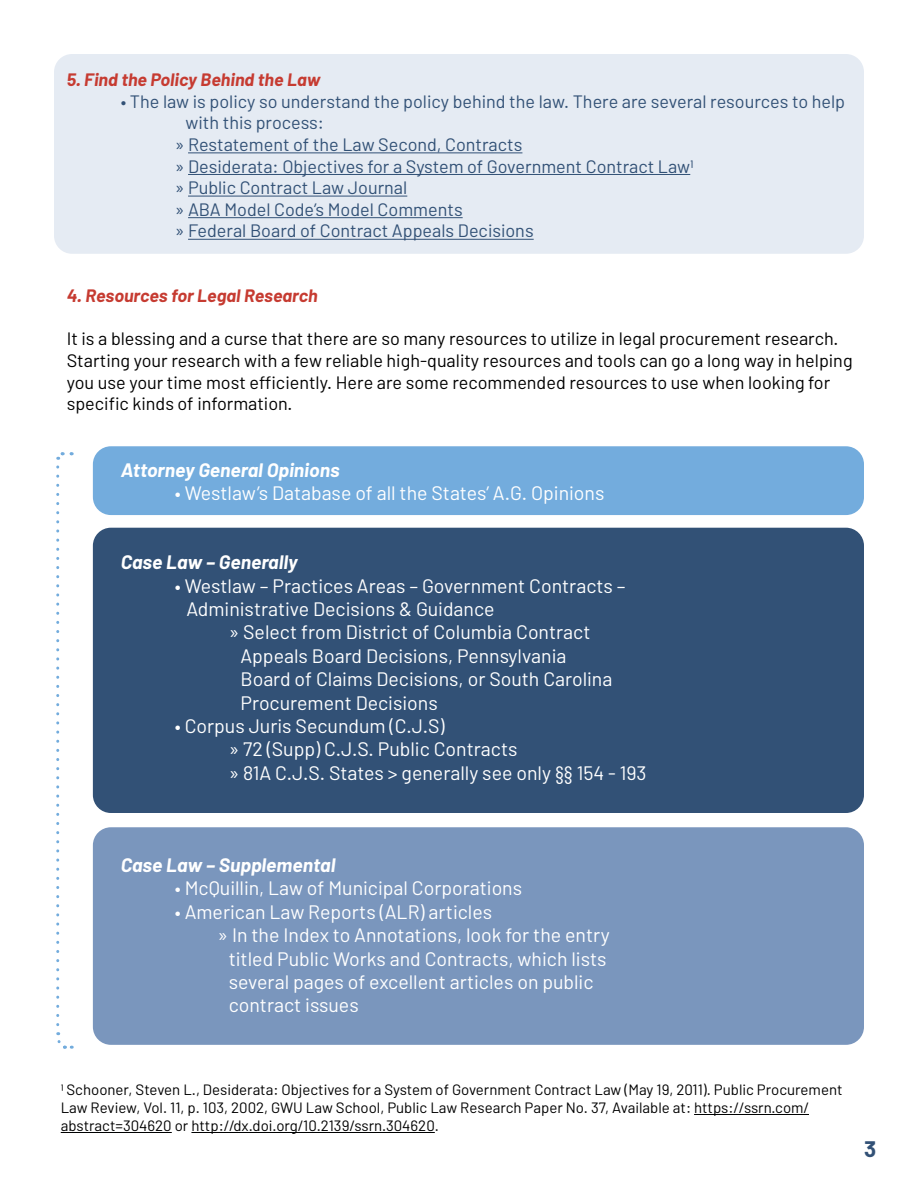
<style>
.page{position:relative;width:918px;height:1188px;background:#fff}
.page>*{position:absolute;margin:0;border:0;box-sizing:border-box;transform-origin:0 0}
.t1{font:700 22.5px "Barlow";color:#325176}
.t2{font:19.5px/23.4px "Barlow";color:#fff}
.t3{font:italic 700 19.5px "Barlow";color:#fff}
.t4{font:18px "Barlow";color:#325176}
.t5{font:18px/21.6px "Barlow";color:#000}
.t6{font:italic 700 18px "Barlow";color:#c63b31}
.t7{font:15px/18px "Barlow";color:#000}
.s1{color:#000101}
</style>
<div class="page">
<div style="left:93px;top:827px;width:771px;height:218px;background:#7a96bd;border-radius:18px"></div>
<div style="left:93px;top:528px;width:771px;height:285px;background:#325176;border-radius:18px"></div>
<div style="left:93px;top:446px;width:771px;height:69px;background:#73acdd;border-radius:18px"></div>
<div style="left:54px;top:54px;width:810px;height:200px;background:#e5ebf3;border-radius:18px"></div>
<hr style="left:188px;top:152px;width:334px;height:1px;background:#325176">
<hr style="left:188px;top:174px;width:502px;height:1px;background:#325176">
<hr style="left:188px;top:196px;width:219px;height:1px;background:#325176">
<hr style="left:188px;top:217px;width:275px;height:1px;background:#325176">
<hr style="left:188px;top:239px;width:346px;height:1px;background:#325176">
<hr style="left:694px;top:1114px;width:115px;height:1px;background:#000101">
<hr style="left:61px;top:1132px;width:111px;height:1px;background:#000101">
<hr style="left:191px;top:1132px;width:244px;height:1px;background:#000101">
<svg style="left:56px;top:1032px;width:16px;height:17px"></svg>
<svg style="left:56px;top:452px;width:16px;height:573px"></svg>
<p class="t6" style="left:67px;top:69px;width:255px">5. Find the Policy Behind the Law</p>
<p class="t4" style="left:121px;top:90px;width:726px">• The law is policy so understand the policy behind the law. There are several resources to help</p>
<p class="t4" style="left:186px;top:112px;width:140px">with this process:</p>
<p class="t4" style="left:175px;top:133px;width:349px">» Restatement of the Law Second, Contracts</p>
<p class="t4" style="left:175px;top:155px;width:520px">» Desiderata: Objectives for a System of Government Contract Law1</p>
<p class="t4" style="left:175px;top:177px;width:234px">» Public Contract Law Journal</p>
<p class="t4" style="left:175px;top:198px;width:289px">» ABA Model Code’s Model Comments</p>
<p class="t4" style="left:175px;top:220px;width:360px">» Federal Board of Contract Appeals Decisions</p>
<p class="t6" style="left:67px;top:285px;width:252px">4. Resources for Legal Research</p>
<p class="t5" style="left:67px;top:328px;width:787px">It is a blessing and a curse that there are so many resources to utilize in legal procurement research.<br>Starting your research with a few reliable high-quality resources and tools can go a long way in helping you use your time most efficiently. Here are some recommended resources to use when looking for specific kinds of information.</p>
<p class="t3" style="left:121px;top:458px;width:220px">Attorney General Opinions</p>
<p class="t2" style="left:175px;top:481px;width:431px">• Westlaw’s Database of all the States’ A.G. Opinions</p>
<p class="t3" style="left:121px;top:550px;width:178px">Case Law – Generally</p>
<p class="t2" style="left:175px;top:573px;width:452px">• Westlaw – Practices Areas – Government Contracts –</p>
<p class="t2" style="left:186px;top:597px;width:310px">Administrative Decisions &amp; Guidance</p>
<p class="t2" style="left:229px;top:620px;width:363px">» Select from District of Columbia Contract</p>
<p class="t2" style="left:240px;top:644px;width:327px">Appeals Board Decisions, Pennsylvania</p>
<p class="t2" style="left:240px;top:667px;width:373px">Board of Claims Decisions, or South Carolina</p>
<p class="t2" style="left:240px;top:690px;width:199px">Procurement Decisions</p>
<p class="t2" style="left:229px;top:714px;width:419px;text-indent:-54px">• Corpus Juris Secundum (C.J.S)<br>» 72 (Supp) C.J.S. Public Contracts<br>» 81A C.J.S. States &gt; generally see only §§ 154 - 193</p>
<p class="t3" style="left:121px;top:853px;width:216px">Case Law – Supplemental</p>
<p class="t2" style="left:175px;top:876px;width:349px">• McQuillin, Law of Municipal Corporations</p>
<p class="t2" style="left:175px;top:900px;width:319px">• American Law Reports (ALR) articles</p>
<p class="t2" style="left:218px;top:923px;width:394px">» In the Index to Annotations, look for the entry</p>
<p class="t2" style="left:229px;top:946px;width:379px">titled Public Works and Contracts, which lists</p>
<p class="t2" style="left:229px;top:970px;width:366px">several pages of excellent articles on public</p>
<p class="t2" style="left:229px;top:993px;width:132px">contract issues</p>
<p class="t7" style="left:61px;top:1080px;width:783px">1 Schooner, Steven L., Desiderata: Objectives for a System of Government Contract Law (May 19, 2011). Public Procurement<br>Law Review, Vol. 11, p. 103, 2002, GWU Law School, Public Law Research Paper No. 37, Available at: <span class="s1">https://ssrn.com/ abstract=304620 or http://dx.doi.org/10.2139/ssrn.304620</span>.</p>
<p class="t1" style="left:864px;top:1134px;width:14px">3</p>
</div>
